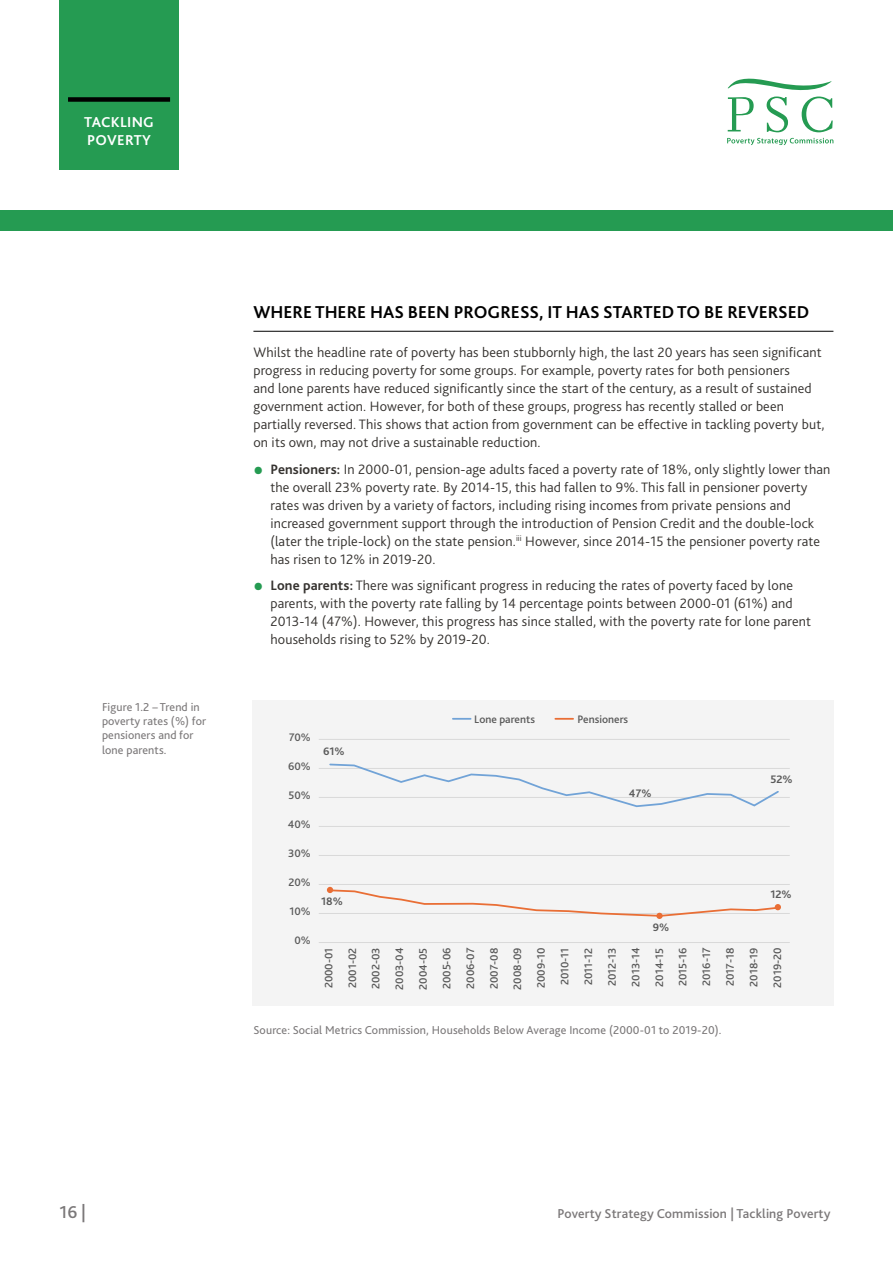
<style>
.page{position:relative;width:893px;height:1263px;background:#fff}
.page>*{position:absolute;margin:0;border:0;box-sizing:border-box;transform-origin:0 0}
.Sub_Title_level_1__CAP_underlined{font:700 18px "Bliss 2";color:#000}
.t1{font:500 18px "Bliss 2";color:#7b7879}
.t2{font:700 15px/18px "Bliss 2";letter-spacing:.02em;color:#fff}
.Body_9_5{font:300 14.25px/18px "Bliss 2";letter-spacing:.01em;color:#35322f}
.t3{font:500 13.5px "Bliss 2";letter-spacing:.01em;color:#7b7879}
.Image_caption{font:12px/14.2px "Bliss 2";letter-spacing:.01em;color:#7b7879}
.t4{font:500 11.4px/23.5px "Bliss 2";color:#595959;text-align:center}
.t5{font:700 11.4px "Bliss 2";color:#595959}
.s1{font-weight:700;font-size:30px;color:#259b52}
.s2{font-weight:700}
</style>
<div class="page">
<div style="left:0;top:210px;width:893px;height:21px;background:#259b52"></div>
<div style="left:60px;top:0;width:119px;height:170px;background:#259b52"></div>
<div style="left:68px;top:97px;width:102px;height:5px;background:#000"></div>
<svg style="left:727px;top:138px;width:106px;height:7px"></svg>
<svg style="left:727px;top:78px;width:106px;height:54px"></svg>
<hr style="left:253px;top:331px;width:580px;height:1px;background:#000">
<div style="left:253px;top:700px;width:581px;height:306px;background:#f4f4f4"></div>
<hr style="left:319px;top:739px;width:471px;height:1px;background:#d9d9d9">
<hr style="left:319px;top:768px;width:471px;height:1px;background:#d9d9d9">
<hr style="left:319px;top:797px;width:471px;height:1px;background:#d9d9d9">
<hr style="left:319px;top:826px;width:471px;height:1px;background:#d9d9d9">
<hr style="left:319px;top:855px;width:471px;height:1px;background:#d9d9d9">
<hr style="left:319px;top:884px;width:471px;height:1px;background:#d9d9d9">
<hr style="left:319px;top:913px;width:471px;height:1px;background:#d9d9d9">
<hr style="left:319px;top:942px;width:471px;height:1px;background:#d9d9d9">
<svg style="left:329px;top:717px;width:450px;height:200px"></svg>
<svg style="left:329px;top:763px;width:450px;height:45px"></svg>
<svg style="left:327px;top:887px;width:6px;height:6px"></svg>
<div style="left:656px;top:913px;width:7px;height:6px;background:#e96e35;border-radius:50%"></div>
<svg style="left:775px;top:904px;width:6px;height:6px"></svg>
<p class="t2" style="left:84px;top:113px;width:71px">TACKLING<br>POVERTY</p>
<p class="Image_caption" style="left:102px;top:699px;width:106px">Figure 1.2 – Trend in poverty rates (%) for pensioners and for lone parents.</p>
<p class="Sub_Title_level_1__CAP_underlined" style="left:253px;top:301px;width:557px">WHERE THERE HAS BEEN PROGRESS, IT HAS STARTED TO BE REVERSED</p>
<p class="Body_9_5" style="left:253px;top:343px;width:573px">Whilst the headline rate of poverty has been stubbornly high, the last 20 years has seen significant progress in reducing poverty for some groups. For example, poverty rates for both pensioners<br>and lone parents have reduced significantly since the start of the century, as a result of sustained government action. However, for both of these groups, progress has recently stalled or been partially reversed. This shows that action from government can be effective in tackling poverty but, on its own, may not drive a sustainable reduction.</p>
<p class="Body_9_5" style="left:270px;top:460px;width:562px;text-indent:-17px"><span class="s1">•</span> <span class="s2">Pensioners:</span> In 2000-01, pension-age adults faced a poverty rate of 18%, only slightly lower than the overall 23% poverty rate. By 2014-15, this had fallen to 9%. This fall in pensioner poverty rates was driven by a variety of factors, including rising incomes from private pensions and increased government support through the introduction of Pension Credit and the double-lock (later the triple-lock) on the state pension.<sup>iii</sup> However, since 2014-15 the pensioner poverty rate has risen to 12% in 2019-20.</p>
<p class="Body_9_5" style="left:270px;top:576px;width:542px;text-indent:-17px"><span class="s1">•</span> <span class="s2">Lone parents:</span> There was significant progress in reducing the rates of poverty faced by lone parents, with the poverty rate falling by 14 percentage points between 2000-01 (61%) and 2013-14 (47%). However, this progress has since stalled, with the poverty rate for lone parent households rising to 52% by 2019-20.</p>
<p class="t4" style="left:289px;top:725px;width:23px">70%</p>
<p class="t4" style="left:288px;top:754px;width:24px">60%</p>
<p class="t4" style="left:288px;top:783px;width:24px">50%</p>
<p class="t4" style="left:288px;top:812px;width:24px">40%</p>
<p class="t4" style="left:288px;top:841px;width:24px">30%</p>
<p class="t4" style="left:288px;top:870px;width:24px">20%</p>
<p class="t4" style="left:290px;top:899px;width:23px">10%</p>
<p class="t4" style="left:294px;top:928px;width:18px">0%</p>
<p class="t5" style="left:323px;top:744px;width:23px">61%</p>
<p class="t5" style="left:321px;top:894px;width:23px">18%</p>
<p class="t4" style="left:474px;top:707px;width:62px">Lone parents</p>
<p class="t4" style="left:577px;top:707px;width:52px">Pensioners</p>
<p class="t5" style="left:629px;top:786px;width:24px">47%</p>
<p class="t5" style="left:653px;top:920px;width:18px">9%</p>
<p class="t5" style="left:770px;top:772px;width:24px">52%</p>
<p class="t5" style="left:770px;top:887px;width:23px">12%</p>
<p class="t4" style="left:317px;top:990px;width:44px;rotate:-90deg">2000-01<br>2001-02<br>2002-03<br>2003-04<br>2004-05<br>2005-06<br>2006-07<br>2007-08<br>2008-09<br>2009-10<br>2010-11<br>2011-12<br>2012-13<br>2013-14<br>2014-15<br>2015-16<br>2016-17<br>2017-18<br>2018-19<br>2019-20</p>
<p class="Image_caption" style="left:253px;top:1022px;width:470px">Source: Social Metrics Commission, Households Below Average Income (2000-01 to 2019-20).</p>
<p class="t1" style="left:60px;top:1201px;width:28px">16 |</p>
<p class="t3" style="left:558px;top:1205px;width:274px">Poverty Strategy Commission | Tackling Poverty</p>
</div>
